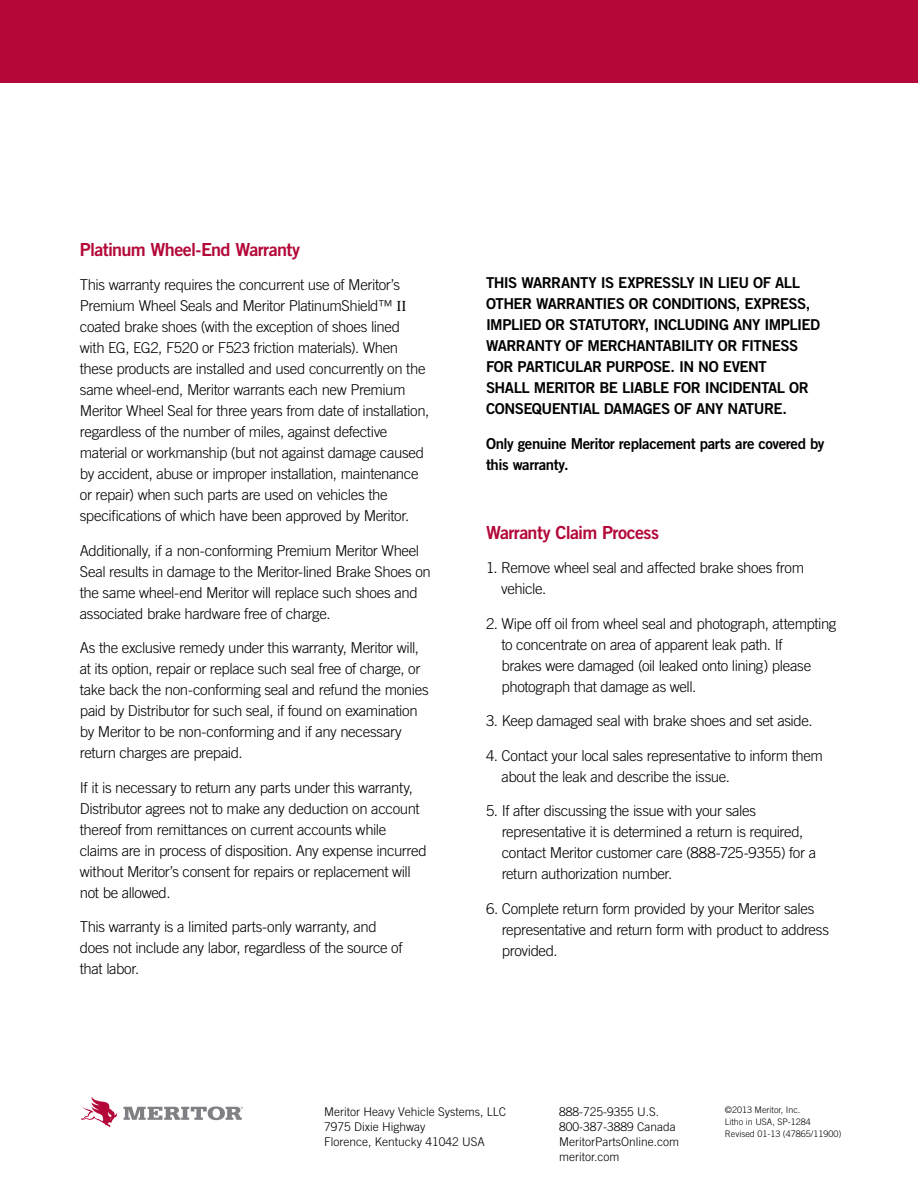
<style>
.page{position:relative;width:918px;height:1188px;background:#fff}
.page>*{position:absolute;margin:0;border:0;box-sizing:border-box;transform-origin:0 0}
.t1{font:18px "Trade Gothic LT Std Bd 2";letter-spacing:-.035em;color:#b30838}
.t2{font:300 15px/21px "Trade Gothic LT Std";letter-spacing:-.025em;color:#000}
.t3{font:15px/21px "Trade Gothic LT Std Bd 2";letter-spacing:-.03em;color:#000}
.t4{font:300 12px/15px "Trade Gothic LT Std";color:#000}
.t5{font:300 9px/12px "Trade Gothic LT Std";color:#000}
.s1{font-family:"Times New Roman";font-weight:400}
</style>
<div class="page">
<div style="left:0;top:0;width:918px;height:82px;background:#b30838"></div>
<svg style="left:124px;top:1106px;width:119px;height:14px"></svg>
<svg style="left:81px;top:1097px;width:36px;height:30px"></svg>
<p class="t1" style="left:80px;top:238px;width:222px">Platinum Wheel-End Warranty</p>
<p class="t2" style="left:80px;top:274px;width:351px">This warranty requires the concurrent use of Meritor’s Premium Wheel Seals and Meritor PlatinumShield™ <span class="s1">II </span>coated brake shoes (with the exception of shoes lined<br>with EG, EG2, F520 or F523 friction materials). When these products are installed and used concurrently on the same wheel-end, Meritor warrants each new Premium Meritor Wheel Seal for three years from date of installation, regardless of the number of miles, against defective material or workmanship (but not against damage caused by accident, abuse or improper installation, maintenance or repair) when such parts are used on vehicles the specifications of which have been approved by Meritor.</p>
<p class="t2" style="left:80px;top:540px;width:353px">Additionally, if a non-conforming Premium Meritor Wheel Seal results in damage to the Meritor-lined Brake Shoes on the same wheel-end Meritor will replace such shoes and associated brake hardware free of charge.</p>
<p class="t2" style="left:80px;top:637px;width:350px">As the exclusive remedy under this warranty, Meritor will, at its option, repair or replace such seal free of charge, or take back the non-conforming seal and refund the monies paid by Distributor for such seal, if found on examination by Meritor to be non-conforming and if any necessary return charges are prepaid.</p>
<p class="t2" style="left:80px;top:777px;width:348px">If it is necessary to return any parts under this warranty, Distributor agrees not to make any deduction on account thereof from remittances on current accounts while claims are in process of disposition. Any expense incurred without Meritor’s consent for repairs or replacement will not be allowed.</p>
<p class="t2" style="left:80px;top:916px;width:324px">This warranty is a limited parts-only warranty, and does not include any labor, regardless of the source of that labor.</p>
<p class="t3" style="left:486px;top:272px;width:336px">THIS WARRANTY IS EXPRESSLY IN LIEU OF ALL OTHER WARRANTIES OR CONDITIONS, EXPRESS, IMPLIED OR STATUTORY, INCLUDING ANY IMPLIED WARRANTY OF MERCHANTABILITY OR FITNESS FOR PARTICULAR PURPOSE. IN NO EVENT<br>SHALL MERITOR BE LIABLE FOR INCIDENTAL OR CONSEQUENTIAL DAMAGES OF ANY NATURE.</p>
<p class="t3" style="left:486px;top:433px;width:340px">Only genuine Meritor replacement parts are covered by this warranty.</p>
<p class="t1" style="left:486px;top:521px;width:175px">Warranty Claim Process</p>
<p class="t2" style="left:501px;top:557px;width:304px;text-indent:-15px">1. Remove wheel seal and affected brake shoes from vehicle.</p>
<p class="t2" style="left:502px;top:613px;width:336px;text-indent:-16px">2. Wipe off oil from wheel seal and photograph, attempting to concentrate on area of apparent leak path. If<br>brakes were damaged (oil leaked onto lining) please photograph that damage as well.</p>
<p class="t2" style="left:486px;top:710px;width:328px">3. Keep damaged seal with brake shoes and set aside.</p>
<p class="t2" style="left:502px;top:745px;width:323px;text-indent:-16px">4. Contact your local sales representative to inform them about the leak and describe the issue.</p>
<p class="t2" style="left:502px;top:800px;width:316px;text-indent:-16px">5. If after discussing the issue with your sales representative it is determined a return is required, contact Meritor customer care (888-725-9355) for a return authorization number.</p>
<p class="t2" style="left:502px;top:898px;width:329px;text-indent:-16px">6. Complete return form provided by your Meritor sales representative and return form with product to address provided.</p>
<p class="t4" style="left:324px;top:1104px;width:183px">Meritor Heavy Vehicle Systems, LLC<br>7975 Dixie Highway<br>Florence, Kentucky 41042 USA</p>
<p class="t4" style="left:559px;top:1104px;width:121px">888-725-9355 U.S.<br>800-387-3889 Canada<br>MeritorPartsOnline.com meritor.com</p>
<p class="t5" style="left:725px;top:1104px;width:118px">©2013 Meritor, Inc.<br>Litho in USA, SP-1284<br>Revised 01-13 (47865/11900)</p>
</div>
